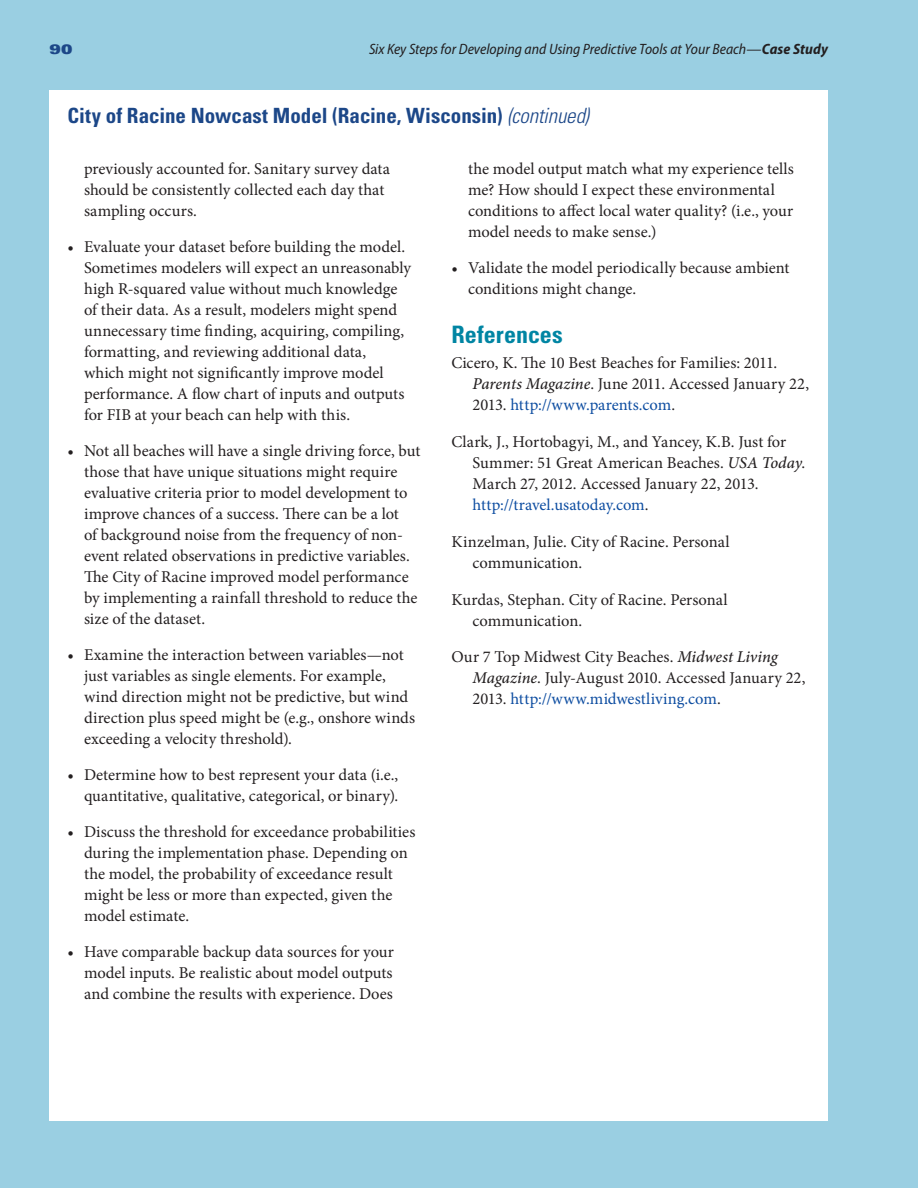
<style>
.page{position:relative;width:918px;height:1188px;background:#9acfe2}
.page>*{position:absolute;margin:0;border:0;box-sizing:border-box;transform-origin:0 0}
.t1{font:700 condensed 24px "Univers LT Std";color:#0085a3}
.t2{font:700 condensed 21px "Univers LT Std";color:#1c4788}
.t3{font:16.5px/21px "Minion Pro";color:#231f20}
.t4{font:italic semi-condensed 15px "Myriad Pro";color:#231f20}
.t5{font:13.5px "Univers LT Std X Black Ex";color:#1c4788}
.s1{font-weight:700}
.s2{font-weight:300;font-style:italic}
.s3{font-weight:500;font-style:italic}
.s4{color:#0d4da1}
</style>
<div class="page">
<div style="left:50px;top:90px;width:778px;height:1030px;background:#fff"></div>
<p class="t5" style="left:50px;top:41px;width:25px">90</p>
<p class="t4" style="left:369px;top:41px;width:460px">Six Key Steps for Developing and Using Predictive Tools at Your Beach—<span class="s1">Case Study</span></p>
<h3 class="t2" style="left:68px;top:103px;width:523px">City of Racine Nowcast Model (Racine, Wisconsin) <span class="s2">(continued)</span></h3>
<p class="t3" style="left:84px;top:158px;width:308px">previously accounted for. Sanitary survey data should be consistently collected each day that sampling occurs.</p>
<p class="t3" style="left:84px;top:236px;width:329px;text-indent:-16px">• Evaluate your dataset before building the model.<br>Sometimes modelers will expect an unreasonably high R-squared value without much knowledge of their data. As a result, modelers might spend unnecessary time finding, acquiring, compiling, formatting, and reviewing additional data,<br>which might not significantly improve model performance. A flow chart of inputs and outputs for FIB at your beach can help with this.</p>
<p class="t3" style="left:84px;top:440px;width:338px;text-indent:-16px">• Not all beaches will have a single driving force, but those that have unique situations might require evaluative criteria prior to model development to improve chances of a success. There can be a lot<br>of background noise from the frequency of non&shy;event related observations in predictive variables.<br>The City of Racine improved model performance by implementing a rainfall threshold to reduce the size of the dataset.</p>
<p class="t3" style="left:84px;top:644px;width:333px;text-indent:-16px">• Examine the interaction between variables—not just variables as single elements. For example, wind direction might not be predictive, but wind direction plus speed might be (e.g., onshore winds exceeding a velocity threshold).</p>
<p class="t3" style="left:68px;top:764px;width:332px;text-align:right">• Determine how to best represent your data (i.e., quantitative, qualitative, categorical, or binary).</p>
<p class="t3" style="left:84px;top:821px;width:333px;text-indent:-16px">• Discuss the threshold for exceedance probabilities during the implementation phase. Depending on the model, the probability of exceedance result might be less or more than expected, given the model estimate.</p>
<p class="t3" style="left:84px;top:941px;width:312px;text-align:justify;text-indent:-16px">• Have comparable backup data sources for your model inputs. Be realistic about model outputs and combine the results with experience. Does</p>
<p class="t3" style="left:468px;top:158px;width:327px">the model output match what my experience tells me? How should I expect these environmental conditions to affect local water quality? (i.e., your model needs to make sense.)</p>
<p class="t3" style="left:468px;top:257px;width:323px;text-indent:-17px">• Validate the model periodically because ambient conditions might change.</p>
<h2 class="t1" style="left:452px;top:319px;width:113px">References</h2>
<p class="t3" style="left:473px;top:353px;width:338px;text-indent:-21px">Cicero, K. The 10 Best Beaches for Families: 2011.<br><span class="s3">Parents Magazine</span>. June 2011. Accessed January 22,<br>2013. <span class="s4">http://www.parents.com</span>.</p>
<p class="t3" style="left:473px;top:431px;width:334px;text-indent:-21px">Clark, J., Hortobagyi, M., and Yancey, K.B. Just for Summer: 51 Great American Beaches. <span class="s3">USA Today</span>.<br>March 27, 2012. Accessed January 22, 2013. <span class="s4">http://travel.usatoday.com</span>.</p>
<p class="t3" style="left:473px;top:531px;width:259px;text-indent:-21px">Kinzelman, Julie. City of Racine. Personal communication.</p>
<p class="t3" style="left:473px;top:589px;width:257px;text-indent:-21px">Kurdas, Stephan. City of Racine. Personal communication.</p>
<p class="t3" style="left:473px;top:647px;width:335px;text-indent:-21px">Our 7 Top Midwest City Beaches. <span class="s3">Midwest Living<br>Magazine</span>. July-August 2010. Accessed January 22,<br>2013. <span class="s4">http://www.midwestliving.com</span>.</p>
</div>
